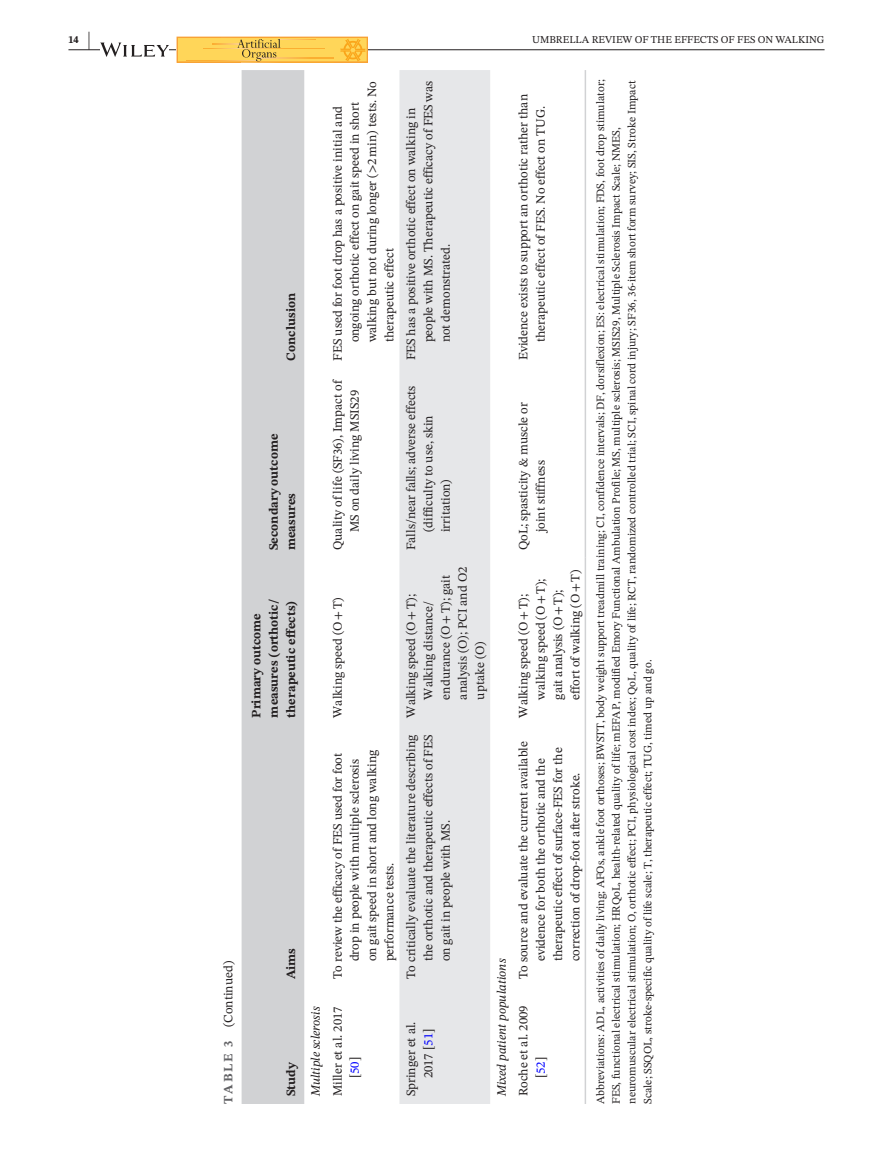
<style>
.page{position:relative;width:893px;height:1174px;background:#fff}
.page>*{position:absolute;margin:0;border:0;box-sizing:border-box;transform-origin:0 0}
.t1{font:12.75px/17.2px "STIX Two Text";color:#231f20}
.t2{font:700 12.75px/17.2px "STIX Two Text";color:#231f20}
.t3{font:italic 12.75px "STIX Two Text";color:#231f20}
.t4{font:11.25px/15.8px "STIX Two Text";color:#231f20}
.t5{font:10.5px "STIX Two Text";color:#231f20}
.t6{font:700 10.5px "STIX Two Text";color:#231f20}
.s1{font-size:21px}
.s2{font-weight:700;color:#636366}
.s3{font-family:"STIX"}
.s4{color:#00f}
</style>
<div class="page">
<hr style="left:68px;top:49px;width:756px;height:1px;background:#231f20">
<svg style="left:100px;top:43px;width:69px;height:14px"></svg>
<svg style="left:241px;top:62px;width:92px;height:1px"></svg>
<svg style="left:177px;top:37px;width:191px;height:25px;background:#f6c750"></svg>
<div style="left:242px;top:70px;width:62px;height:1034px;background:#d1d2d4"></div>
<div style="left:399px;top:70px;width:91px;height:1034px;background:#e6e7e9"></div>
<hr style="left:585px;top:987px;width:1px;height:117px;background:#d1d2d4">
<hr style="left:585px;top:725px;width:1px;height:262px;background:#d1d2d4">
<hr style="left:585px;top:558px;width:1px;height:167px;background:#d1d2d4">
<hr style="left:585px;top:368px;width:1px;height:190px;background:#d1d2d4">
<hr style="left:585px;top:70px;width:1px;height:298px;background:#d1d2d4">
<p class="t6" style="left:68px;top:32px;width:24px">14 <span class="s1">|</span></p>
<p class="t5" style="left:532px;top:32px;width:294px">UMBRELLA REVIEW OF THE EFFECTS OF FES ON WALKING</p>
<p class="t1" style="left:220px;top:1104px;width:144px;rotate:-90deg"><span class="s2">TABLE 3</span> (Continued)</p>
<p class="t2" style="left:282px;top:360px;width:69px;rotate:-90deg">Conclusion</p>
<p class="t2" style="left:265px;top:550px;width:118px;rotate:-90deg">Secondary outcome measures</p>
<p class="t2" style="left:248px;top:717px;width:120px;rotate:-90deg">Primary outcome measures (orthotic/ therapeutic effects)</p>
<p class="t2" style="left:282px;top:979px;width:33px;rotate:-90deg">Aims</p>
<p class="t2" style="left:282px;top:1096px;width:36px;rotate:-90deg">Study</p>
<p class="t1" style="left:329px;top:342px;width:263px;text-indent:-18px;rotate:-90deg">FES used for foot drop has a positive initial and ongoing orthotic effect on gait speed in short walking but not during longer (<span class="s3">&gt;</span>2min) tests. No therapeutic effect</p>
<p class="t1" style="left:329px;top:550px;width:172px;text-align:center;rotate:-90deg">Quality of life (SF36), Impact of<br>MS on daily living MSIS29</p>
<p class="t1" style="left:329px;top:717px;width:122px;rotate:-90deg">Walking speed (O<span class="s3">+</span>T)</p>
<p class="t1" style="left:329px;top:961px;width:213px;text-indent:-18px;rotate:-90deg">To review the efficacy of FES used for foot drop in people with multiple sclerosis on gait speed in short and long walking performance tests.</p>
<p class="t1" style="left:402px;top:342px;width:263px;text-indent:-18px;rotate:-90deg">FES has a positive orthotic effect on walking in people with MS. Therapeutic efficacy of FES was not demonstrated.</p>
<p class="t1" style="left:402px;top:532px;width:148px;text-indent:-18px;rotate:-90deg">Falls/near falls; adverse effects (difficulty to use, skin irritation)</p>
<p class="t1" style="left:402px;top:699px;width:134px;text-indent:-18px;rotate:-90deg">Walking speed (O<span class="s3">+</span>T);<br>Walking distance/ endurance (O<span class="s3">+</span>T); gait analysis (O); PCI and O2 uptake (O)</p>
<p class="t1" style="left:402px;top:961px;width:228px;text-align:justify;text-indent:-18px;rotate:-90deg">To critically evaluate the literature describing the orthotic and therapeutic effects of FES on gait in people with MS.</p>
<p class="t3" style="left:307px;top:1096px;width:91px;rotate:-90deg">Multiple sclerosis</p>
<p class="t1" style="left:329px;top:1078px;width:74px;text-indent:-18px;rotate:-90deg">Miller et al. 2017 [<span class="s4">50</span>]</p>
<p class="t1" style="left:402px;top:1078px;width:58px;text-indent:-18px;rotate:-90deg">Springer et al.<br>2017 [<span class="s4">51</span>]</p>
<p class="t1" style="left:515px;top:360px;width:268px;text-align:center;rotate:-90deg">Evidence exists to support an orthotic rather than therapeutic effect of FES. No effect on TUG.</p>
<p class="t3" style="left:493px;top:1096px;width:139px;rotate:-90deg">Mixed patient populations</p>
<p class="t1" style="left:515px;top:532px;width:131px;text-indent:-18px;rotate:-90deg">QoL; spasticity &amp; muscle or joint stiffness</p>
<p class="t1" style="left:515px;top:699px;width:131px;text-indent:-18px;rotate:-90deg">Walking speed (O<span class="s3">+</span>T); walking speed (O<span class="s3">+</span>T); gait analysis (O<span class="s3">+</span>T); effort of walking (O<span class="s3">+</span>T)</p>
<p class="t1" style="left:515px;top:961px;width:222px;text-indent:-18px;rotate:-90deg">To source and evaluate the current available evidence for both the orthotic and the therapeutic effect of surface-FES for the correction of drop-foot after stroke.</p>
<p class="t1" style="left:515px;top:1078px;width:74px;text-indent:-18px;rotate:-90deg">Roche et al. 2009 [<span class="s4">52</span>]</p>
<p class="t4" style="left:592px;top:1104px;width:1026px;rotate:-90deg">Abbreviations: ADL, activities of daily living; AFOs, ankle foot orthoses; BWSTT, body weight support treadmill training; CI, confidence intervals; DF, dorsiflexion; ES: electrical stimulation; FDS, foot drop stimulator; FES, functional electrical stimulation; HRQoL, health-related quality of life; mEFAP, modified Emory Functional Ambulation Profile; MS, multiple sclerosis; MSIS29, Multiple Sclerosis Impact Scale; NMES, neuromuscular electrical stimulation; O, orthotic effect; PCI, physiological cost index; QoL, quality of life; RCT, randomized controlled trial; SCI, spinal cord injury; SF36, 36-item short form survey; SIS, Stroke Impact Scale; SSQOL, stroke-specific quality of life scale; T, therapeutic effect; TUG, timed up and go.</p>
</div>
